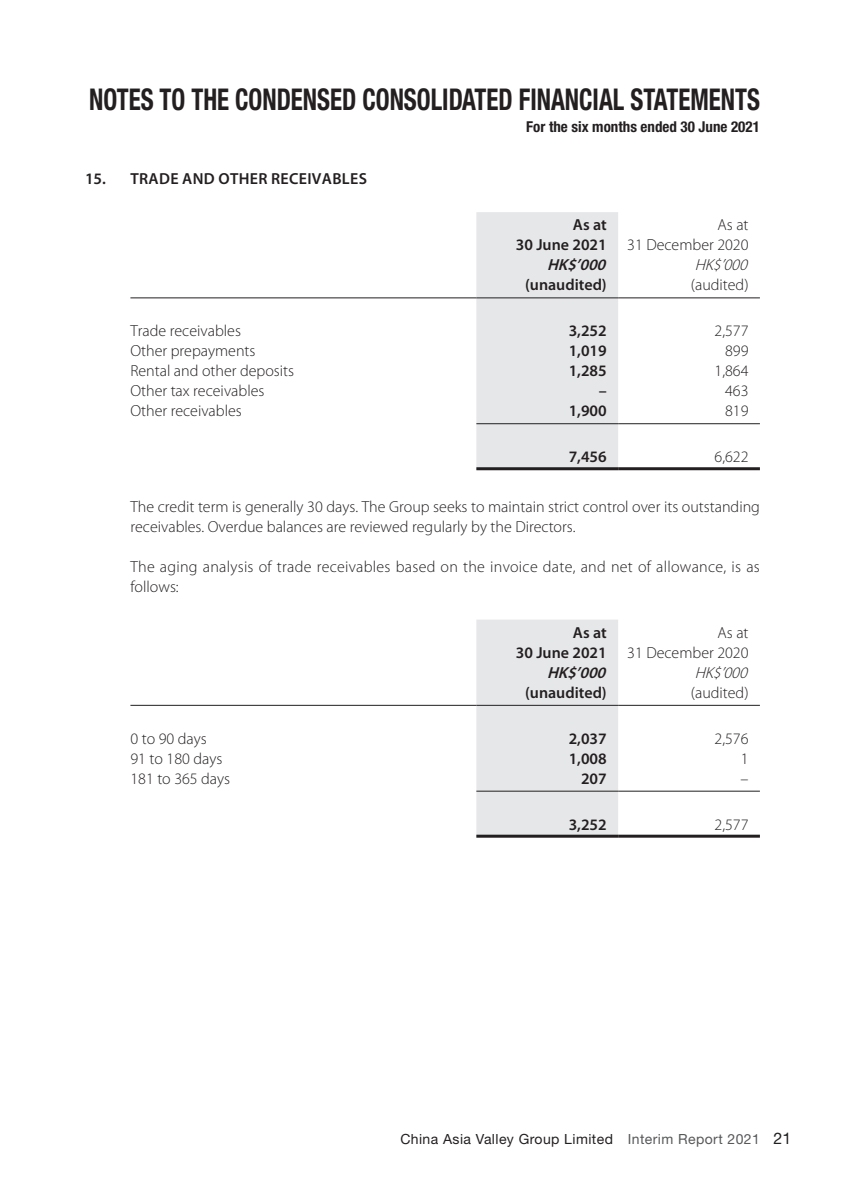
<style>
.page{position:relative;width:845px;height:1191px;background:#fff}
.page>*{position:absolute;margin:0;border:0;box-sizing:border-box;transform-origin:0 0}
.t1{font:700 condensed 30px "Helvetica Neue LT Std";color:#231f20;scale:.83 1}
.t2{font:300 16px/20px "Myriad Pro";color:#231f20;text-align:right}
.t3{font:600 16px/20px "Myriad Pro";color:#231f20;text-align:right}
.t4{font:600 16px "Myriad Pro";letter-spacing:.02em;color:#231f20}
.t5{font:italic 600 16px "Myriad Pro";color:#231f20}
.t6{font:italic 300 16px "Myriad Pro";color:#231f20}
.t7{font:16px "Helvetica Neue LT Std";color:#231f20}
.t8{font:700 condensed 15px "Helvetica Neue LT Std";color:#231f20}
.t9{font:14px "Helvetica Neue LT Std";letter-spacing:.03em;color:#231f20}
.s1{color:#57585a}
</style>
<div class="page">
<div style="left:476px;top:212px;width:142px;height:255px;background:#e6e7e9"></div>
<hr style="left:130px;top:297px;width:346px;height:1px;background:#231f20">
<hr style="left:476px;top:297px;width:142px;height:1px;background:#231f20">
<hr style="left:618px;top:297px;width:142px;height:1px;background:#231f20">
<hr style="left:476px;top:423px;width:142px;height:1px;background:#231f20">
<hr style="left:618px;top:423px;width:142px;height:1px;background:#231f20">
<hr style="left:476px;top:467px;width:142px;height:3px;background:#231f20">
<hr style="left:618px;top:467px;width:142px;height:3px;background:#231f20">
<div style="left:476px;top:620px;width:142px;height:214px;background:#e6e7e9"></div>
<hr style="left:130px;top:705px;width:346px;height:1px;background:#231f20">
<hr style="left:476px;top:705px;width:142px;height:1px;background:#231f20">
<hr style="left:618px;top:705px;width:142px;height:1px;background:#231f20">
<hr style="left:476px;top:790px;width:142px;height:1px;background:#231f20">
<hr style="left:618px;top:790px;width:142px;height:1px;background:#231f20">
<hr style="left:476px;top:834px;width:142px;height:3px;background:#231f20">
<hr style="left:618px;top:834px;width:142px;height:3px;background:#231f20">
<h1 class="t1" style="left:89px;top:81px;width:809px">NOTES TO THE CONDENSED CONSOLIDATED FINANCIAL STATEMENTS</h1>
<p class="t8" style="left:526px;top:117px;width:235px">For the six months ended 30 June 2021</p>
<p class="t4" style="left:85px;top:169px;width:283px">15. TRADE AND OTHER RECEIVABLES</p>
<p class="t3" style="left:516px;top:214px;width:92px">As at<br>30 June 2021</p>
<p class="t2" style="left:627px;top:215px;width:123px">As at<br>31 December 2020</p>
<p class="t5" style="left:547px;top:254px;width:65px">HK$’000</p>
<p class="t6" style="left:695px;top:255px;width:59px">HK$’000</p>
<p class="t3" style="left:525px;top:274px;width:83px">(unaudited)</p>
<p class="t2" style="left:691px;top:275px;width:59px">(audited)</p>
<p class="t2" style="left:130px;top:321px;width:112px">Trade receivables</p>
<p class="t3" style="left:569px;top:320px;width:40px">3,252</p>
<p class="t2" style="left:714px;top:321px;width:36px">2,577</p>
<p class="t2" style="left:130px;top:341px;width:127px">Other prepayments</p>
<p class="t3" style="left:569px;top:340px;width:40px">1,019</p>
<p class="t2" style="left:725px;top:341px;width:25px">899</p>
<p class="t2" style="left:130px;top:361px;width:165px">Rental and other deposits</p>
<p class="t3" style="left:569px;top:360px;width:40px">1,285</p>
<p class="t2" style="left:714px;top:361px;width:36px">1,864</p>
<p class="t2" style="left:130px;top:381px;width:135px">Other tax receivables</p>
<p class="t3" style="left:599px;top:380px;width:9px">–</p>
<p class="t2" style="left:725px;top:381px;width:25px">463</p>
<p class="t2" style="left:130px;top:401px;width:113px">Other receivables</p>
<p class="t3" style="left:569px;top:400px;width:40px">1,900</p>
<p class="t2" style="left:725px;top:401px;width:25px">819</p>
<p class="t3" style="left:569px;top:446px;width:40px">7,456</p>
<p class="t2" style="left:714px;top:447px;width:36px">6,622</p>
<p class="t2" style="left:130px;top:496px;width:631px;text-align:left">The credit term is generally 30 days. The Group seeks to maintain strict control over its outstanding receivables. Overdue balances are reviewed regularly by the Directors.</p>
<p class="t2" style="left:130px;top:556px;width:631px;text-align:left">The aging analysis of trade receivables based on the invoice date, and net of allowance, is as follows:</p>
<p class="t3" style="left:516px;top:622px;width:92px">As at<br>30 June 2021</p>
<p class="t2" style="left:627px;top:622px;width:123px">As at<br>31 December 2020</p>
<p class="t5" style="left:547px;top:662px;width:65px">HK$’000</p>
<p class="t6" style="left:695px;top:662px;width:59px">HK$’000</p>
<p class="t3" style="left:525px;top:682px;width:83px">(unaudited)</p>
<p class="t2" style="left:691px;top:682px;width:59px">(audited)</p>
<p class="t2" style="left:130px;top:728px;width:78px">0 to 90 days</p>
<p class="t3" style="left:569px;top:728px;width:40px">2,037</p>
<p class="t2" style="left:714px;top:728px;width:36px">2,576</p>
<p class="t2" style="left:130px;top:748px;width:93px">91 to 180 days</p>
<p class="t3" style="left:569px;top:748px;width:40px">1,008</p>
<p class="t2" style="left:741px;top:748px;width:9px">1</p>
<p class="t2" style="left:130px;top:768px;width:101px">181 to 365 days</p>
<p class="t3" style="left:581px;top:768px;width:27px">207</p>
<p class="t2" style="left:740px;top:768px;width:9px">–</p>
<p class="t3" style="left:569px;top:814px;width:40px">3,252</p>
<p class="t2" style="left:714px;top:814px;width:36px">2,577</p>
<p class="t9" style="left:400px;top:1131px;width:361px">China Asia Valley Group Limited <span class="s1">Interim Report 2021</span></p>
<p class="t7" style="left:773px;top:1128px;width:19px">21</p>
</div>
